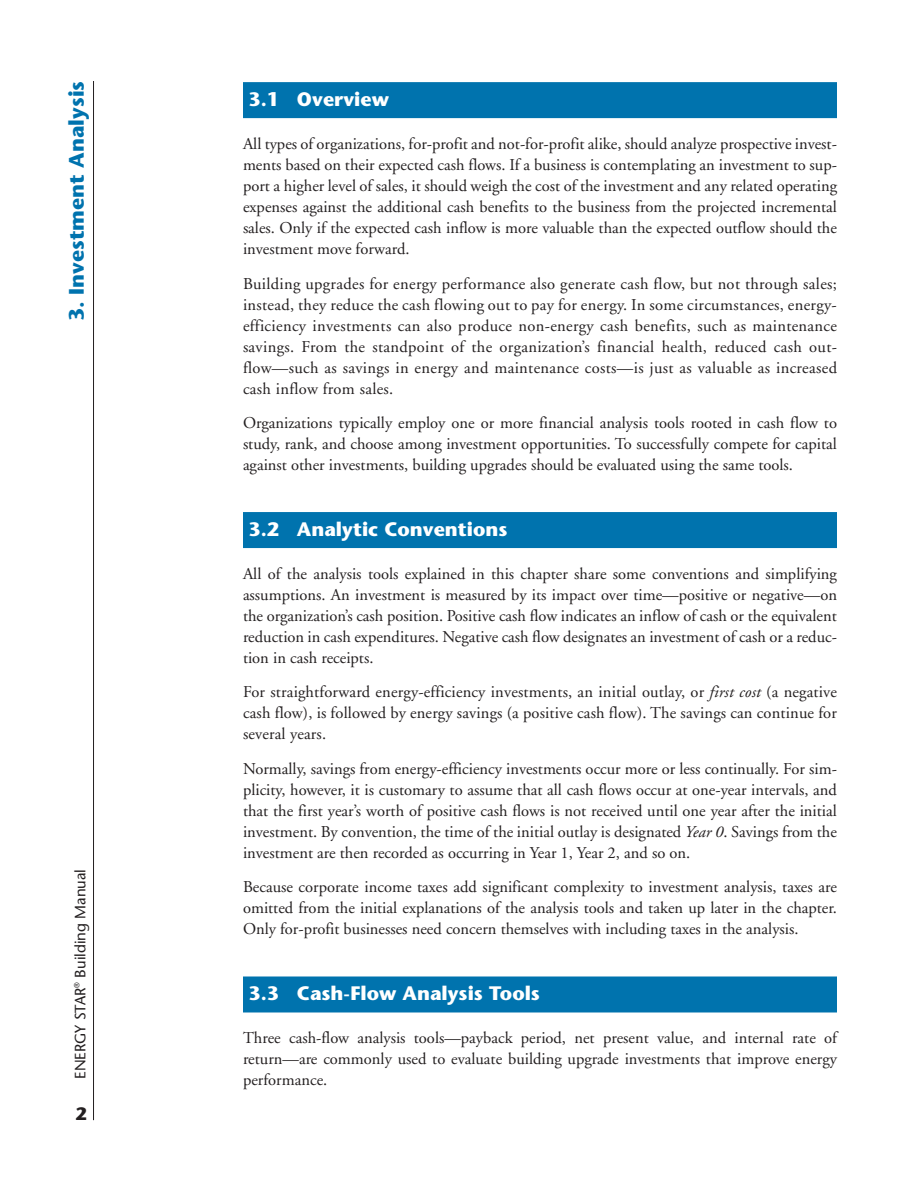
<style>
.page{position:relative;width:918px;height:1188px;background:#fff}
.page>*{position:absolute;margin:0;border:0;box-sizing:border-box;transform-origin:0 0}
.t1{font:700 21px "Stone Sans";color:#0073ae}
.t2{font:700 19.5px "Stone Sans";color:#fff}
.t3{font:16.5px/21px "Adobe Garamond";color:#231f20;text-align:justify}
.t4{font:15px "Stone Sans";color:#231f20}
.s1{font-style:italic}
</style>
<div class="page">
<hr style="left:93px;top:81px;width:1px;height:1039px;background:#231f20">
<div style="left:243px;top:82px;width:594px;height:36px;background:#0073ae"></div>
<div style="left:243px;top:512px;width:594px;height:36px;background:#0073ae"></div>
<div style="left:243px;top:976px;width:594px;height:36px;background:#0073ae"></div>
<p class="t1" style="left:64px;top:321px;width:242px;rotate:-90deg">3. Investment Analysis</p>
<p class="t2" style="left:248px;top:88px;width:25px">3.1</p>
<p class="t2" style="left:297px;top:88px;width:94px">Overview</p>
<p class="t3" style="left:243px;top:134px;width:596px">All types of organizations, for-profit and not-for-profit alike, should analyze prospective invest&shy;ments based on their expected cash flows. If a business is contemplating an investment to sup&shy;port a higher level of sales, it should weigh the cost of the investment and any related operating expenses against the additional cash benefits to the business from the projected incremental sales. Only if the expected cash inflow is more valuable than the expected outflow should the investment move forward.</p>
<p class="t3" style="left:243px;top:273px;width:596px">Building upgrades for energy performance also generate cash flow, but not through sales; instead, they reduce the cash flowing out to pay for energy. In some circumstances, energy&shy;efficiency investments can also produce non-energy cash benefits, such as maintenance savings. From the standpoint of the organization’s financial health, reduced cash out&shy;flow—such as savings in energy and maintenance costs—is just as valuable as increased cash inflow from sales.</p>
<p class="t3" style="left:243px;top:413px;width:596px">Organizations typically employ one or more financial analysis tools rooted in cash flow to study, rank, and choose among investment opportunities. To successfully compete for capital against other investments, building upgrades should be evaluated using the same tools.</p>
<p class="t4" style="left:71px;top:1079px;width:211px;rotate:-90deg">ENERGY STAR<sup>®</sup> Building Manual</p>
<p class="t2" style="left:248px;top:518px;width:261px">3.2 Analytic Conventions</p>
<p class="t3" style="left:243px;top:564px;width:596px">All of the analysis tools explained in this chapter share some conventions and simplifying assumptions. An investment is measured by its impact over time—positive or negative—on the organization’s cash position. Positive cash flow indicates an inflow of cash or the equivalent reduction in cash expenditures. Negative cash flow designates an investment of cash or a reduc&shy;tion in cash receipts.</p>
<p class="t3" style="left:243px;top:682px;width:596px">For straightforward energy-efficiency investments, an initial outlay, or <span class="s1">first cost</span> (a negative cash flow), is followed by energy savings (a positive cash flow). The savings can continue for several years.</p>
<p class="t3" style="left:243px;top:759px;width:596px">Normally, savings from energy-efficiency investments occur more or less continually. For sim&shy;plicity, however, it is customary to assume that all cash flows occur at one-year intervals, and that the first year’s worth of positive cash flows is not received until one year after the initial investment. By convention, the time of the initial outlay is designated <span class="s1">Year 0</span>. Savings from the investment are then recorded as occurring in Year 1, Year 2, and so on.</p>
<p class="t3" style="left:243px;top:877px;width:596px">Because corporate income taxes add significant complexity to investment analysis, taxes are omitted from the initial explanations of the analysis tools and taken up later in the chapter.<br>Only for-profit businesses need concern themselves with including taxes in the analysis.</p>
<p class="t2" style="left:248px;top:982px;width:293px">3.3 Cash-Flow Analysis Tools</p>
<p class="t3" style="left:243px;top:1028px;width:596px">Three cash-flow analysis tools—payback period, net present value, and internal rate of return—are commonly used to evaluate building upgrade investments that improve energy performance.</p>
</div>
